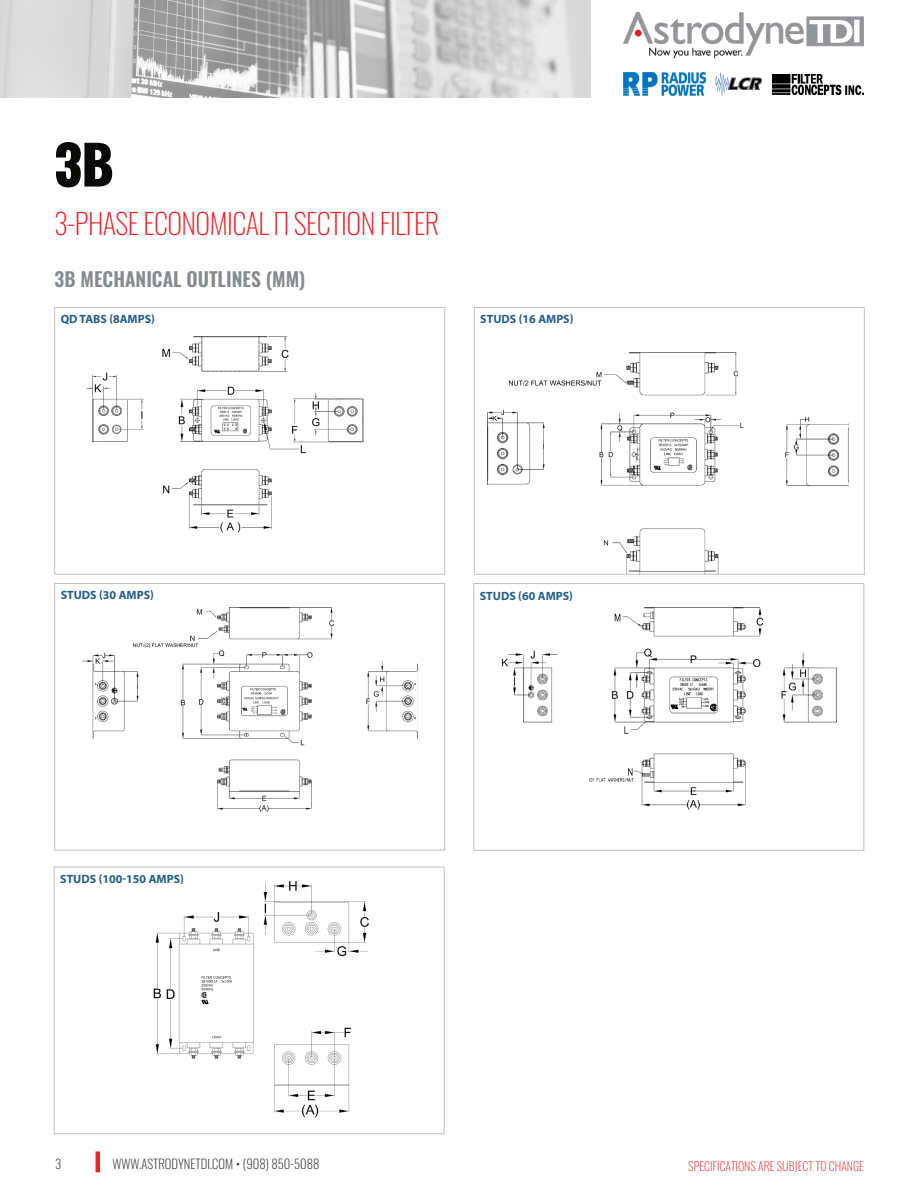
<style>
.page{position:relative;width:918px;height:1188px;background:#fff}
.page>*{position:absolute;margin:0;border:0;box-sizing:border-box;transform-origin:0 0}
.Page_Header_-_Blue{font:800 54px "Oswald";color:#0a0a09}
.Page_Header_-_Blue-2{font:200 28.5px "Oswald";letter-spacing:-.02em;color:#ec2329}
.Page_Section_Title{font:600 19.5px "Oswald";color:#878a8f}
.Top_Right_Address{font:200 12.75px "Oswald";color:#231f20}
.Page_Number_-_Align{font:200 12.75px "Oswald";color:#231f20}
.Page_Section_Title-2{font:12px "Myriad Variable Concept";color:#245e8a}
.t1{font:200 12px "Oswald";color:#ec272b}
.s1{font-weight:800}
</style>
<div class="page">
<img style="left:87px;top:336px;width:277px;height:197px">
<div style="left:55px;top:307px;width:390px;height:267px;border:1px solid #bfc0c1"></div>
<img style="left:488px;top:353px;width:361px;height:219px">
<div style="left:474px;top:307px;width:391px;height:267px;border:1px solid #bfc0c1"></div>
<img style="left:82px;top:608px;width:335px;height:204px">
<div style="left:55px;top:583px;width:390px;height:267px;border:1px solid #bfc0c1"></div>
<img style="left:153px;top:881px;width:216px;height:237px">
<div style="left:54px;top:867px;width:390px;height:267px;border:1px solid #bfc0c1"></div>
<img style="left:501px;top:608px;width:335px;height:202px">
<div style="left:474px;top:583px;width:390px;height:267px;border:1px solid #bfc0c1"></div>
<img style="left:0;top:0;width:591px;height:97px">
<img style="left:624px;top:13px;width:240px;height:46px">
<img style="left:716px;top:73px;width:46px;height:22px">
<img style="left:773px;top:74px;width:91px;height:21px">
<img style="left:624px;top:73px;width:81px;height:22px">
<hr style="left:96px;top:1152px;width:4px;height:20px;background:#ec2329">
<p class="Page_Header_-_Blue" style="left:54px;top:136px;width:62px">3B</p>
<p class="Page_Header_-_Blue-2" style="left:54px;top:198px;width:387px">3-PHASE ECONOMICAL Π SECTION FILTER</p>
<p class="Page_Section_Title" style="left:55px;top:269px;width:252px">3B MECHANICAL OUTLINES (MM)</p>
<p class="Page_Section_Title-2" style="left:61px;top:312px;width:96px">QD TABS (8AMPS)</p>
<p class="Page_Section_Title-2" style="left:480px;top:312px;width:95px">STUDS (16 AMPS)</p>
<p class="Page_Section_Title-2" style="left:61px;top:588px;width:95px">STUDS (30 AMPS)</p>
<p class="Page_Section_Title-2" style="left:60px;top:872px;width:125px">STUDS (100-150 AMPS)</p>
<p class="Page_Section_Title-2" style="left:480px;top:588px;width:95px">STUDS (60 AMPS)</p>
<p class="Page_Number_-_Align" style="left:55px;top:1153px;width:8px">3</p>
<p class="Top_Right_Address" style="left:113px;top:1153px;width:208px">WWW.ASTRODYNETDI.COM <span class="s1">·</span> (908) 850-5088</p>
<p class="t1" style="left:688px;top:1156px;width:177px">SPECIFICATIONS ARE SUBJECT TO CHANGE</p>
</div>
